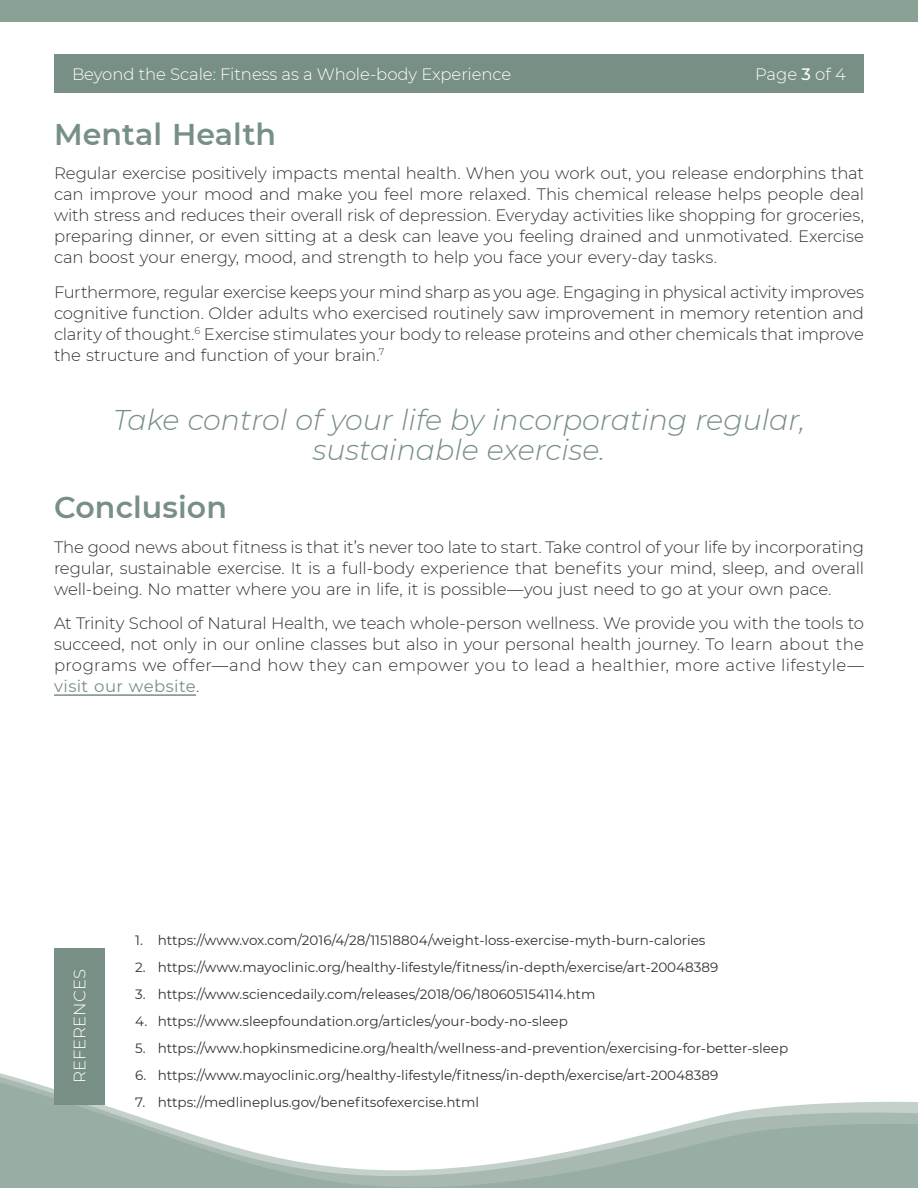
<style>
.page{position:relative;width:918px;height:1188px;background:#fff}
.page>*{position:absolute;margin:0;border:0;box-sizing:border-box;transform-origin:0 0}
.t1{font:600 30px "Montserrat";letter-spacing:.005em;color:#788f85}
.t2{font:italic 300 28.5px/30px "Montserrat";color:#788f85;text-align:center}
.t3{font:300 16.5px/21px "Montserrat";letter-spacing:-.01em;color:#323232;text-align:justify}
.t4{font:300 16.5px "Montserrat";letter-spacing:-.005em;color:#fff}
.t5{font:13.5px "Montserrat";color:#323232}
.s1{font-weight:500}
.s2{font-weight:400;color:#788f85}
</style>
<div class="page">
<div style="left:0;top:0;width:918px;height:22px;background:#8aa296"></div>
<div style="left:54px;top:54px;width:810px;height:39px;background:#788f85"></div>
<svg style="left:0;top:1035px;width:918px;height:153px"></svg>
<hr style="left:54px;top:694px;width:142px;height:2px;background:#788f85">
<div style="left:54px;top:948px;width:50px;height:157px;background:#788f85"></div>
<p class="t4" style="left:72px;top:63px;width:441px">Beyond the Scale: Fitness as a Whole-body Experience</p>
<p class="t4" style="left:755px;top:63px;width:92px">Page <span class="s1">3</span> of 4</p>
<h1 class="t1" style="left:54px;top:113px;width:224px">Mental Health</h1>
<p class="t3" style="left:54px;top:162px;width:812px">Regular exercise positively impacts mental health. When you work out, you release endorphins that can improve your mood and make you feel more relaxed. This chemical release helps people deal with stress and reduces their overall risk of depression. Everyday activities like shopping for groceries, preparing dinner, or even sitting at a desk can leave you feeling drained and unmotivated. Exercise can boost your energy, mood, and strength to help you face your every-day tasks.</p>
<p class="t3" style="left:54px;top:281px;width:812px">Furthermore, regular exercise keeps your mind sharp as you age. Engaging in physical activity improves cognitive function. Older adults who exercised routinely saw improvement in memory retention and clarity of thought.<sup>6</sup> Exercise stimulates your body to release proteins and other chemicals that improve the structure and function of your brain.<sup>7</sup></p>
<h2 class="t2" style="left:113px;top:404px;width:694px">Take control of your life by incorporating regular, sustainable exercise.</h2>
<h1 class="t1" style="left:54px;top:486px;width:175px">Conclusion</h1>
<p class="t3" style="left:54px;top:536px;width:811px">The good news about fitness is that it’s never too late to start. Take control of your life by incorporating regular, sustainable exercise. It is a full-body experience that benefits your mind, sleep, and overall well-being. No matter where you are in life, it is possible—you just need to go at your own pace.</p>
<p class="t3" style="left:54px;top:612px;width:812px">At Trinity School of Natural Health, we teach whole-person wellness. We provide you with the tools to succeed, not only in our online classes but also in your personal health journey. To learn about the programs we offer—and how they can empower you to lead a healthier, more active lifestyle— <span class="s2">visit our website</span>.</p>
<p class="t4" style="left:68px;top:1083px;width:115px;rotate:-90deg">REFERENCES</p>
<p class="t5" style="left:135px;top:931px;width:572px">1. https://www.vox.com/2016/4/28/11518804/weight-loss-exercise-myth-burn-calories</p>
<p class="t5" style="left:135px;top:958px;width:585px">2. https://www.mayoclinic.org/healthy-lifestyle/fitness/in-depth/exercise/art-20048389</p>
<p class="t5" style="left:135px;top:985px;width:462px">3. https://www.sciencedaily.com/releases/2018/06/180605154114.htm</p>
<p class="t5" style="left:135px;top:1012px;width:434px">4. https://www.sleepfoundation.org/articles/your-body-no-sleep</p>
<p class="t5" style="left:135px;top:1039px;width:655px">5. https://www.hopkinsmedicine.org/health/wellness-and-prevention/exercising-for-better-sleep</p>
<p class="t5" style="left:135px;top:1066px;width:585px">6. https://www.mayoclinic.org/healthy-lifestyle/fitness/in-depth/exercise/art-20048389</p>
<p class="t5" style="left:135px;top:1093px;width:345px">7. https://medlineplus.gov/benefitsofexercise.html</p>
</div>
